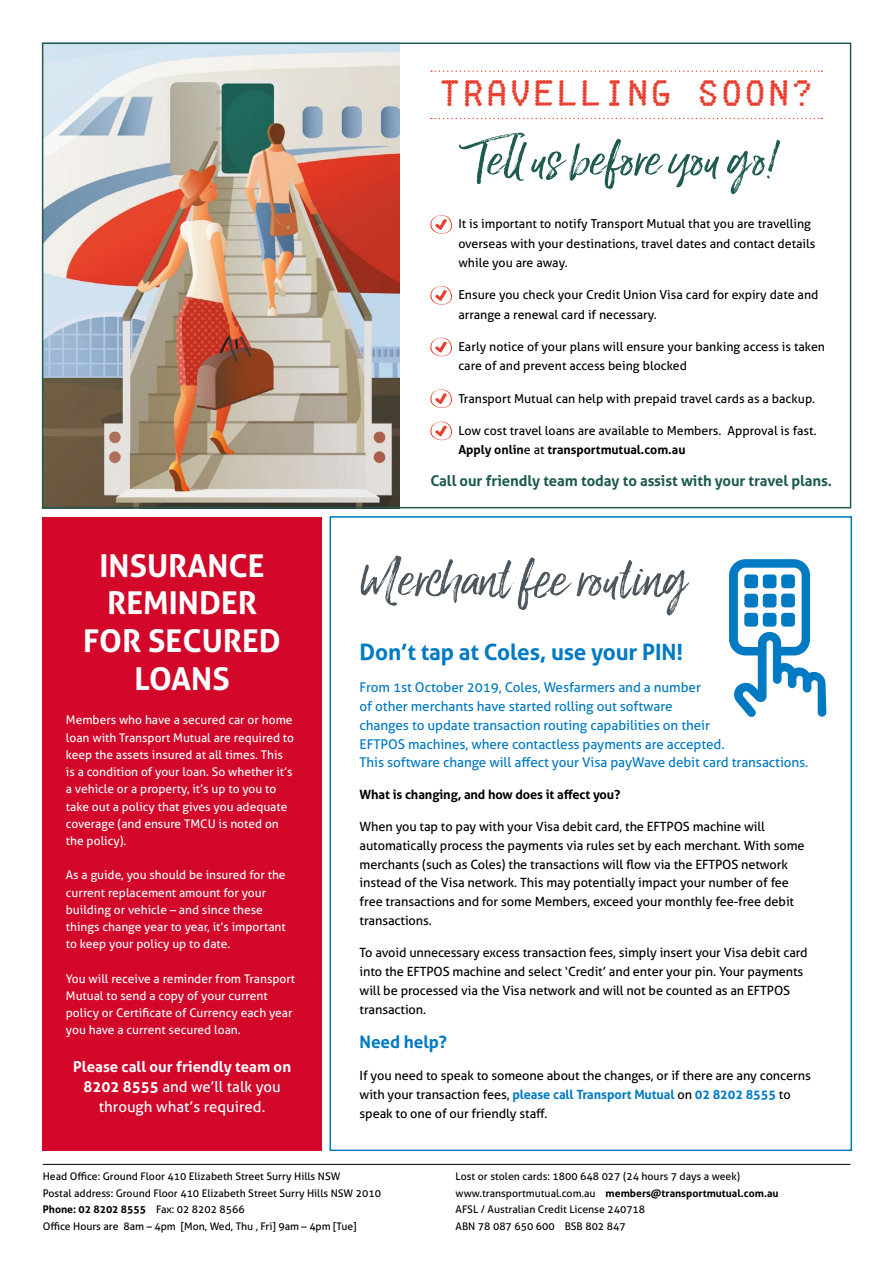
<style>
.page{position:relative;width:893px;height:1263px;background:#fff}
.page>*{position:absolute;margin:0;border:0;box-sizing:border-box;transform-origin:0 0}
.t1{font:62.85px "Lucky Fellas";color:#4c565c}
.t2{font:59.85px "Lucky Fellas";color:#1d5a50}
.t3{font:33.75px "Fake Receipt";letter-spacing:.02em;color:#e84131}
.t4{font:700 31.5px/37.8px "Aller";color:#fff;text-align:center}
.t5{font:700 22.5px "Aller";letter-spacing:-.005em;color:#007ac2}
.t6{font:700 17.25px "Aller";letter-spacing:-.005em;color:#007ac2}
.t7{font:15px/20.2px "Aller";color:#fff;text-align:center}
.t8{font:700 14.85px "Aller";letter-spacing:-.005em;color:#1d5a50}
.t9{font:13.5px/18.9px "Aller";letter-spacing:-.005em;color:#007ac2}
.t10{font:12.75px/18.9px "Aller";letter-spacing:-.005em;color:#000}
.t11{font:700 12.75px "Aller";letter-spacing:-.005em;color:#000}
.t12{font:12.45px/19.4px "Aller";color:#000}
.t13{font:12px/17.2px "Aller";color:#fff}
.t14{font:10.5px/16.5px "Aller";color:#000}
.s1{font-weight:700}
.s2{font-weight:700;color:#007ac2}
</style>
<div class="page">
<div style="left:329px;top:516px;width:523px;height:635px;border:2px solid #007ac2"></div>
<img style="left:45px;top:46px;width:355px;height:459px">
<div style="left:43px;top:517px;width:279px;height:633px;background:#d3072a"></div>
<hr style="left:43px;top:1164px;width:807px;height:1px;background:#000">
<svg style="left:729px;top:559px;width:97px;height:158px"></svg>
<div style="left:744px;top:574px;width:14px;height:14px;background:#007ac2;border-radius:3px"></div>
<div style="left:763px;top:574px;width:13px;height:14px;background:#007ac2;border-radius:3px"></div>
<div style="left:781px;top:574px;width:14px;height:14px;background:#007ac2;border-radius:3px"></div>
<div style="left:744px;top:594px;width:14px;height:13px;background:#007ac2;border-radius:3px"></div>
<div style="left:763px;top:594px;width:13px;height:13px;background:#007ac2;border-radius:3px"></div>
<div style="left:781px;top:593px;width:14px;height:14px;background:#007ac2;border-radius:3px"></div>
<div style="left:744px;top:613px;width:14px;height:14px;background:#007ac2;border-radius:3px"></div>
<div style="left:763px;top:613px;width:13px;height:14px;background:#007ac2;border-radius:3px"></div>
<div style="left:781px;top:613px;width:14px;height:14px;background:#007ac2;border-radius:3px"></div>
<div style="left:42px;top:43px;width:809px;height:465px;border:2px solid #1d5a50"></div>
<svg style="left:431px;top:71px;width:391px;height:1px"></svg>
<svg style="left:431px;top:118px;width:391px;height:1px"></svg>
<svg style="left:430px;top:215px;width:22px;height:19px"></svg>
<svg style="left:430px;top:286px;width:22px;height:19px"></svg>
<svg style="left:430px;top:337px;width:22px;height:20px"></svg>
<svg style="left:430px;top:389px;width:22px;height:19px"></svg>
<svg style="left:430px;top:421px;width:22px;height:20px"></svg>
<h3 class="t3" style="left:439px;top:74px;width:377px">TRAVELLING SOON?</h3>
<h2 class="t2" style="left:470px;top:126px;width:311px">Tell us before you go!</h2>
<h3 class="t4" style="left:83px;top:546px;width:199px">INSURANCE<br>REMINDER<br>FOR SECURED<br>LOANS</h3>
<p class="t13" style="left:66px;top:711px;width:230px">Members who have a secured car or home loan with Transport Mutual are required to keep the assets insured at all times. This is a condition of your loan. So whether it’s a vehicle or a property, it’s up to you to take out a policy that gives you adequate coverage (and ensure TMCU is noted on the policy).</p>
<p class="t13" style="left:66px;top:866px;width:221px">As a guide, you should be insured for the current replacement amount for your building or vehicle – and since these things change year to year, it’s important to keep your policy up to date.</p>
<p class="t13" style="left:66px;top:970px;width:231px">You will receive a reminder from Transport Mutual to send a copy of your current policy or Certificate of Currency each year you have a current secured loan.</p>
<p class="t7" style="left:73px;top:1056px;width:219px"><span class="s1">Please call our friendly team on<br>8202 8555</span> and we’ll talk you through what’s required.</p>
<p class="t12" style="left:458px;top:214px;width:359px">It is important to notify Transport Mutual that you are travelling overseas with your destinations, travel dates and contact details while you are away.</p>
<p class="t12" style="left:458px;top:285px;width:362px">Ensure you check your Credit Union Visa card for expiry date and arrange a renewal card if necessary.</p>
<p class="t12" style="left:458px;top:337px;width:368px">Early notice of your plans will ensure your banking access is taken care of and prevent access being blocked</p>
<p class="t12" style="left:458px;top:388px;width:358px">Transport Mutual can help with prepaid travel cards as a backup.</p>
<p class="t12" style="left:458px;top:421px;width:360px">Low cost travel loans are available to Members. Approval is fast.<br><span class="s1">Apply onlin</span>e at <span class="s1">transportmutual.com.au</span></p>
<p class="t8" style="left:430px;top:472px;width:403px">Call our friendly team today to assist with your travel plans.</p>
<h1 class="t1" style="left:360px;top:544px;width:330px">Merchant fee routing</h1>
<h3 class="t5" style="left:360px;top:638px;width:325px">Don’t tap at Coles, use your PIN!</h3>
<p class="t9" style="left:360px;top:678px;width:450px">From 1st October 2019, Coles, Wesfarmers and a number<br>of other merchants have started rolling out software<br>changes to update transaction routing capabilities on their<br>EFTPOS machines, where contactless payments are accepted.<br>This software change will affect your Visa payWave debit card transactions.</p>
<p class="t11" style="left:360px;top:787px;width:262px">What is changing, and how does it affect you?</p>
<p class="t10" style="left:360px;top:817px;width:447px">When you tap to pay with your Visa debit card, the EFTPOS machine will automatically process the payments via rules set by each merchant. With some merchants (such as Coles) the transactions will flow via the EFTPOS network instead of the Visa network. This may potentially impact your number of fee free transactions and for some Members, exceed your monthly fee-free debit transactions.</p>
<p class="t10" style="left:360px;top:943px;width:450px">To avoid unnecessary excess transaction fees, simply insert your Visa debit card into the EFTPOS machine and select ‘Credit’ and enter your pin. Your payments will be processed via the Visa network and will not be counted as an EFTPOS transaction.</p>
<h3 class="t6" style="left:360px;top:1031px;width:89px">Need help?</h3>
<p class="t10" style="left:360px;top:1066px;width:453px">If you need to speak to someone about the changes, or if there are any concerns with your transaction fees, <span class="s2">please call Transport Mutual</span> on <span class="s2">02 8202 8555</span> to speak to one of our friendly staff.</p>
<p class="t14" style="left:43px;top:1168px;width:340px">Head Office: Ground Floor 410 Elizabeth Street Surry Hills NSW<br>Postal address: Ground Floor 410 Elizabeth Street Surry Hills NSW 2010<br><span class="s1">Phone: 02 8202 8555</span> Fax: 02 8202 8566<br>Office Hours are 8am – 4pm [Mon, Wed, Thu , Fri] 9am – 4pm [Tue]</p>
<p class="t14" style="left:456px;top:1168px;width:324px">Lost or stolen cards: 1800 648 027 (24 hours 7 days a week) www.transportmutual.com.au <span class="s1">members@transportmutual.com.au </span>AFSL / Australian Credit License 240718<br>ABN 78 087 650 600 BSB 802 847</p>
</div>
